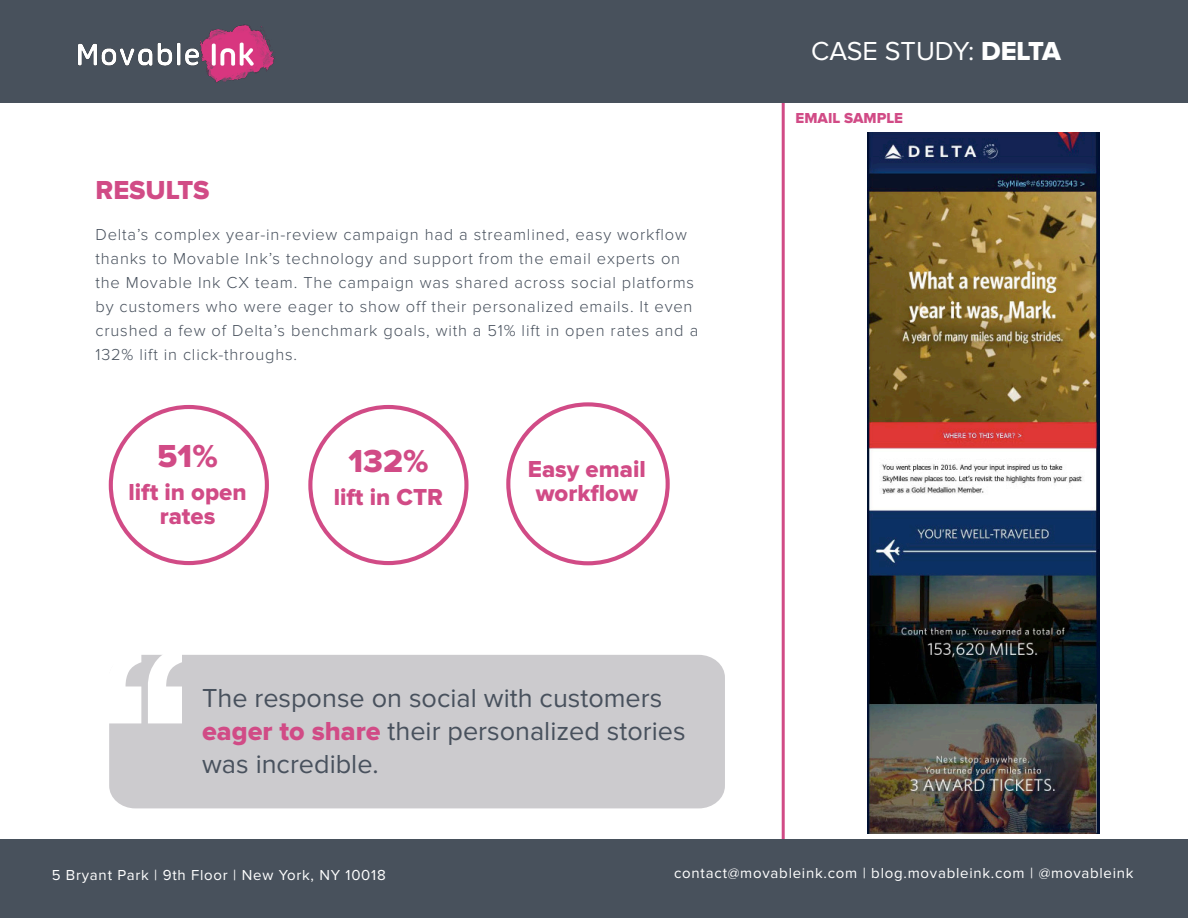
<style>
.page{position:relative;width:1188px;height:918px;background:#fff}
.page>*{position:absolute;margin:0;border:0;box-sizing:border-box;transform-origin:0 0}
.t1{font:33px "Proxima Nova Extrabld";color:#d14b86}
.t2{font:27px/33px "Proxima Nova";color:#48515d}
.t3{font:27px "Proxima Nova";letter-spacing:-.005em;color:#fff}
.t4{font:27px "Proxima Nova Extrabld";color:#d14b86}
.t5{font:24px/24px "Proxima Nova Extrabld";color:#d14b86;text-align:center}
.t6{font:300 16.5px/24px "Proxima Nova";letter-spacing:.05em;color:#48515d}
.paragraph{font:15px "Proxima Nova";letter-spacing:.05em;color:#fff}
.t7{font:15px "Proxima Nova Extrabld";color:#d14b86}
.s1{font-family:"Proxima Nova Extrabld"}
.s2{font-family:"Proxima Nova Extrabld";color:#d14b86}
</style>
<div class="page">
<hr style="left:782px;top:61px;width:3px;height:796px;background:#d14b86">
<div style="left:109px;top:655px;width:616px;height:153px;background:#cccbce"></div>
<svg style="left:109px;top:655px;width:32px;height:68px"></svg>
<svg style="left:148px;top:655px;width:34px;height:68px"></svg>
<div style="left:0;top:0;width:1188px;height:103px;background:#48515c"></div>
<img style="left:78px;top:25px;width:197px;height:58px">
<div style="left:0;top:839px;width:1188px;height:79px;background:#48515c"></div>
<div style="left:109px;top:405px;width:160px;height:160px;border:4px solid #d14b86;border-radius:50%"></div>
<div style="left:308px;top:405px;width:161px;height:160px;border:4px solid #d14b86;border-radius:50%"></div>
<div style="left:506px;top:402px;width:164px;height:163px;border:4px solid #d14b86;border-radius:50%"></div>
<img style="left:867px;top:132px;width:233px;height:701px">
<p class="t3" style="left:811px;top:36px;width:251px">CASE STUDY: <span class="s1">DELTA</span></p>
<p class="t4" style="left:96px;top:174px;width:115px">RESULTS</p>
<p class="t6" style="left:96px;top:223px;width:604px">Delta’s complex year-in-review campaign had a streamlined, easy workflow thanks to Movable Ink’s technology and support from the email experts on the Movable Ink CX team. The campaign was shared across social platforms by customers who were eager to show off their personalized emails. It even crushed a few of Delta’s benchmark goals, with a 51% lift in open rates and a 132% lift in click-throughs.</p>
<p class="t1" style="left:157px;top:437px;width:62px">51%</p>
<p class="t5" style="left:129px;top:481px;width:120px">lift in open rates</p>
<p class="t1" style="left:348px;top:442px;width:82px">132%</p>
<p class="t5" style="left:334px;top:486px;width:111px">lift in CTR</p>
<p class="t5" style="left:528px;top:457px;width:119px">Easy email</p>
<p class="t5" style="left:536px;top:482px;width:104px">workflow</p>
<p class="t2" style="left:202px;top:683px;width:485px">The response on social with customers <span class="s2">eager to share</span> their personalized stories was incredible.</p>
<p class="t7" style="left:796px;top:109px;width:109px">EMAIL SAMPLE</p>
<p class="paragraph" style="left:52px;top:867px;width:336px">5 Bryant Park | 9th Floor | New York, NY 10018</p>
<p class="paragraph" style="left:674px;top:865px;width:461px">contact@movableink.com | blog.movableink.com | @movableink</p>
</div>
